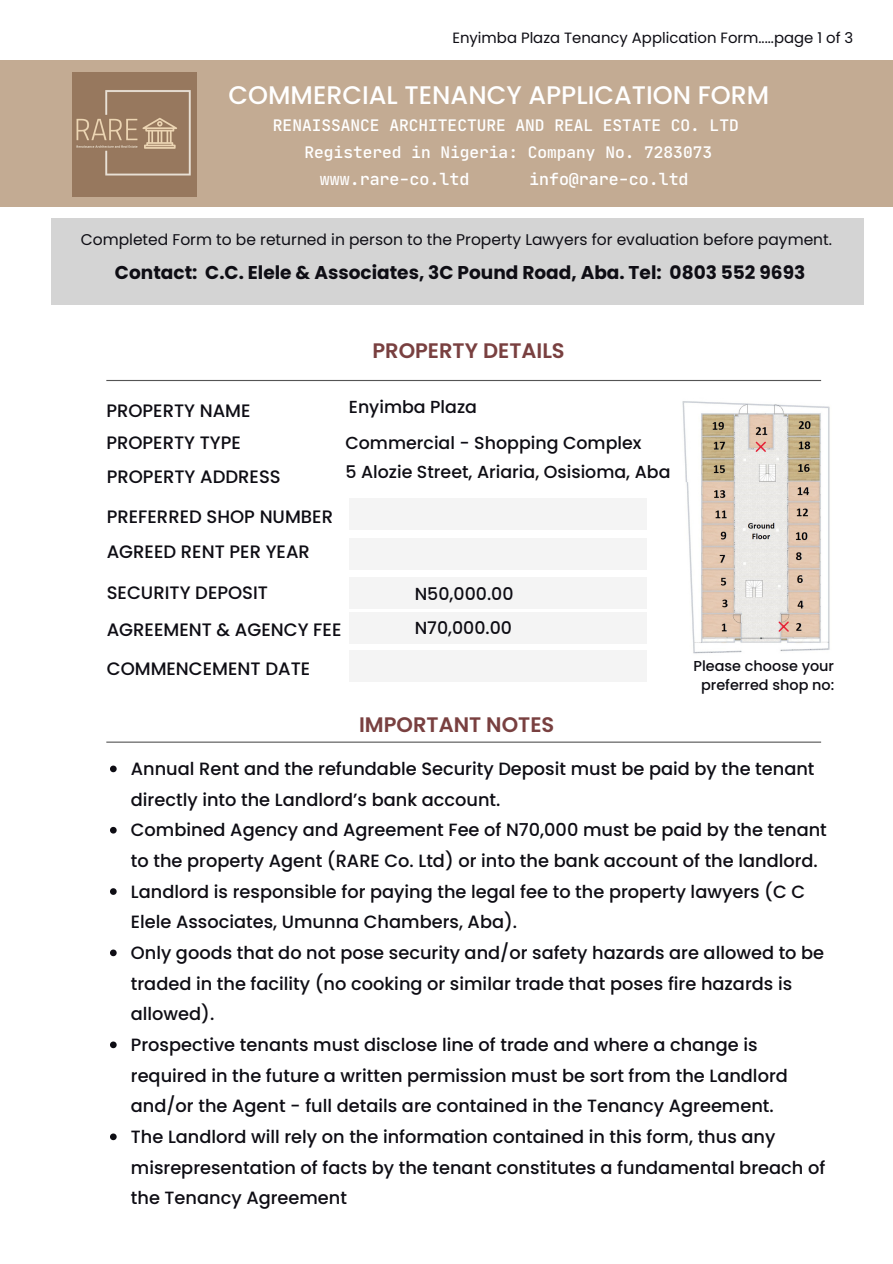
<style>
.page{position:relative;width:893px;height:1264px;background:#fff}
.page>*{position:absolute;margin:0;border:0;box-sizing:border-box;transform-origin:0 0}
.t1{font:500 25.5px "Poppins";color:#fff}
.t2{font:600 21px "Poppins";color:#794040}
.t3{font:700 18.45px "Poppins";color:#0e0d14}
.t4{font:500 18px "Poppins";color:#0e0d14}
.t5{font:500 17.7px/30.6px "Poppins";color:#0e0d14}
.t6{font:500 17.4px "Poppins";color:#0e0d14}
.t7{font:500 16.65px "Jet Brains Mono";color:#fff}
.t8{font:500 16.2px "Jet Brains Mono";color:#fff}
.t9{font:15.45px "Poppins";color:#0e0d14}
.t10{font:14.85px "Poppins";color:#0e0d14}
.t11{font:500 14.4px "Poppins";color:#0e0d14}
</style>
<div class="page">
<div style="left:0;top:60px;width:892px;height:146px;background:#c3ab93"></div>
<img style="left:73px;top:72px;width:123px;height:124px">
<hr style="left:106px;top:741px;width:715px;height:1px;background:#545454">
<hr style="left:106px;top:380px;width:715px;height:1px;background:#545454">
<div style="left:349px;top:499px;width:298px;height:31px;background:#f4f4f4"></div>
<div style="left:349px;top:538px;width:298px;height:31px;background:#f4f4f4"></div>
<div style="left:349px;top:577px;width:298px;height:32px;background:#f4f4f4"></div>
<div style="left:349px;top:612px;width:298px;height:32px;background:#f4f4f4"></div>
<div style="left:349px;top:650px;width:298px;height:31px;background:#f4f4f4"></div>
<img style="left:682px;top:401px;width:148px;height:253px">
<div style="left:52px;top:218px;width:812px;height:87px;background:#d4d4d4"></div>
<svg style="left:110px;top:765px;width:7px;height:7px"></svg>
<svg style="left:110px;top:826px;width:7px;height:7px"></svg>
<svg style="left:110px;top:888px;width:7px;height:6px"></svg>
<svg style="left:110px;top:949px;width:7px;height:7px"></svg>
<svg style="left:110px;top:1041px;width:7px;height:7px"></svg>
<svg style="left:110px;top:1133px;width:7px;height:7px"></svg>
<svg style="left:777px;top:620px;width:12px;height:12px"></svg>
<svg style="left:754px;top:441px;width:12px;height:11px"></svg>
<p class="t10" style="left:452px;top:28px;width:402px">Enyimba Plaza Tenancy Application Form.....page 1 of 3</p>
<h1 class="t1" style="left:228px;top:77px;width:542px">COMMERCIAL TENANCY APPLICATION FORM</h1>
<h6 class="t8" style="left:273px;top:115px;width:467px">RENAISSANCE ARCHITECTURE AND REAL ESTATE CO. LTD</h6>
<p class="t8" style="left:304px;top:142px;width:409px">Registered in Nigeria: Company No. 7283073</p>
<p class="t7" style="left:320px;top:169px;width:151px">www.rare-co.ltd</p>
<p class="t7" style="left:529px;top:169px;width:161px">info@rare-co.ltd</p>
<p class="t9" style="left:81px;top:229px;width:752px">Completed Form to be returned in person to the Property Lawyers for evaluation before payment.</p>
<p class="t3" style="left:115px;top:260px;width:691px">Contact: C.C. Elele &amp; Associates, 3C Pound Road, Aba. Tel: 0803 552 9693</p>
<h4 class="t2" style="left:372px;top:335px;width:194px">PROPERTY DETAILS</h4>
<h4 class="t4" style="left:106px;top:398px;width:146px">PROPERTY NAME</h4>
<h3 class="t4" style="left:106px;top:430px;width:136px">PROPERTY TYPE</h3>
<h3 class="t4" style="left:107px;top:463px;width:175px">PROPERTY ADDRESS</h3>
<h3 class="t4" style="left:107px;top:503px;width:228px">PREFERRED SHOP NUMBER</h3>
<h3 class="t4" style="left:107px;top:539px;width:205px">AGREED RENT PER YEAR</h3>
<h3 class="t6" style="left:349px;top:394px;width:130px">Enyimba Plaza</h3>
<h3 class="t6" style="left:345px;top:430px;width:297px">Commercial - Shopping Complex</h3>
<h3 class="t6" style="left:345px;top:460px;width:326px">5 Alozie Street, Ariaria, Osisioma, Aba</h3>
<p class="t4" style="left:107px;top:580px;width:163px">SECURITY DEPOSIT</p>
<p class="t6" style="left:414px;top:581px;width:100px">N50,000.00</p>
<h2 class="t6" style="left:414px;top:615px;width:99px">N70,000.00</h2>
<h3 class="t4" style="left:107px;top:617px;width:236px">AGREEMENT &amp; AGENCY FEE</h3>
<h3 class="t4" style="left:107px;top:656px;width:205px">COMMENCEMENT DATE</h3>
<p class="t11" style="left:693px;top:655px;width:142px">Please choose your</p>
<p class="t11" style="left:701px;top:674px;width:135px">preferred shop no:</p>
<p class="t2" style="left:359px;top:710px;width:197px">IMPORTANT NOTES</p>
<p class="t5" style="left:131px;top:753px;width:685px">Annual Rent and the refundable Security Deposit must be paid by the tenant directly into the Landlord’s bank account.</p>
<h4 class="t5" style="left:131px;top:814px;width:697px">Combined Agency and Agreement Fee of N70,000 must be paid by the tenant to the property Agent (RARE Co. Ltd) or into the bank account of the landlord.</h4>
<h2 class="t5" style="left:131px;top:876px;width:675px">Landlord is responsible for paying the legal fee to the property lawyers (C C<br>Elele Associates, Umunna Chambers, Aba).</h2>
<h4 class="t5" style="left:131px;top:937px;width:694px">Only goods that do not pose security and/or safety hazards are allowed to be traded in the facility (no cooking or similar trade that poses fire hazards is allowed).</h4>
<p class="t5" style="left:131px;top:1029px;width:658px">Prospective tenants must disclose line of trade and where a change is required in the future a written permission must be sort from the Landlord and/or the Agent - full details are contained in the Tenancy Agreement.</p>
<h3 class="t5" style="left:131px;top:1121px;width:695px">The Landlord will rely on the information contained in this form, thus any misrepresentation of facts by the tenant constitutes a fundamental breach of the Tenancy Agreement</h3>
</div>
